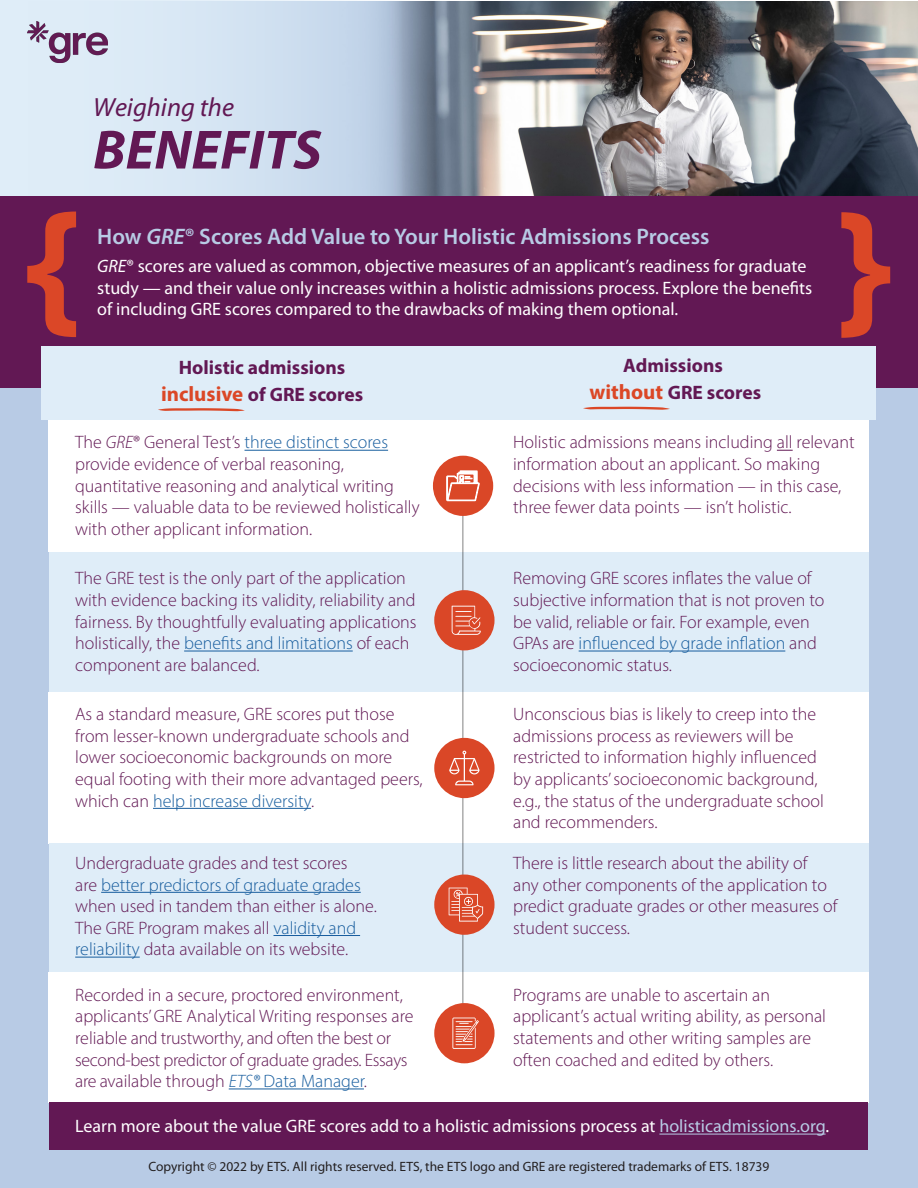
<style>
.page{position:relative;width:918px;height:1188px;background:#fff}
.page>*{position:absolute;margin:0;border:0;box-sizing:border-box;transform-origin:0 0}
.t1{font:700 144px "Open Sans";color:#db4727}
.t2{font:italic 700 55.65px "Myriad Pro";color:#621854}
.t3{font:italic 26.4px "Myriad Pro";color:#621854}
.t4{font:600 22.5px "Myriad Pro";color:#b8cbe5}
.t5{font:700 19.5px/27px "Myriad Pro";color:#621854;text-align:center}
.t6{font:300 18px/21.6px "Myriad Pro";color:#621854}
.t7{font:18px/21.6px "Myriad Pro";color:#fff}
.t8{font:13.5px "Myriad Pro";color:#231f20}
.s1{font-style:italic}
.s2{font-size:21px;color:#db4726}
.s3{color:#175d9e}
.s4{font-style:italic;color:#175d9e}
.s5{color:#b8cbe5}
</style>
<div class="page">
<img style="left:409px;top:1px;width:509px;height:196px">
<div style="left:0;top:365px;width:918px;height:823px;background:#b8cbe5"></div>
<svg style="left:0;top:0;width:409px;height:197px;fill:#d4e4f2"></svg>
<div style="left:0;top:197px;width:918px;height:191px;background:#621854"></div>
<img style="left:5px;top:0;width:124px;height:84px">
<div style="left:49px;top:420px;width:434px;height:132px;background:#fff"></div>
<div style="left:482px;top:420px;width:386px;height:132px;background:#fff"></div>
<div style="left:49px;top:692px;width:434px;height:152px;background:#fff"></div>
<div style="left:443px;top:692px;width:425px;height:152px;background:#fff"></div>
<div style="left:49px;top:972px;width:434px;height:130px;background:#fff"></div>
<div style="left:443px;top:972px;width:425px;height:130px;background:#fff"></div>
<div style="left:49px;top:552px;width:422px;height:140px;background:#dfedf8"></div>
<div style="left:456px;top:552px;width:412px;height:140px;background:#dfedf8"></div>
<div style="left:49px;top:844px;width:433px;height:128px;background:#dfedf8"></div>
<div style="left:445px;top:844px;width:423px;height:128px;background:#dfedf8"></div>
<hr style="left:245px;top:450px;width:143px;height:1px;background:#175d9e">
<div style="left:49px;top:1102px;width:819px;height:48px;background:#621854"></div>
<hr style="left:659px;top:1134px;width:167px;height:1px;background:#b8cbe5">
<div style="left:462px;top:346px;width:414px;height:74px;background:#dfedf8"></div>
<div style="left:42px;top:346px;width:424px;height:74px;background:#dfedf8"></div>
<svg style="left:777px;top:450px;width:16px;height:1px"></svg>
<svg style="left:158px;top:408px;width:87px;height:3px"></svg>
<svg style="left:583px;top:407px;width:87px;height:3px"></svg>
<hr style="left:463px;top:471px;width:1px;height:549px;background:#000">
<div style="left:433px;top:456px;width:60px;height:60px;background:#da4727;border-radius:50%"></div>
<svg style="left:447px;top:471px;width:32px;height:30px"></svg>
<div style="left:434px;top:590px;width:61px;height:60px;background:#da4727;border-radius:50%"></div>
<svg style="left:452px;top:606px;width:29px;height:29px"></svg>
<div style="left:434px;top:738px;width:61px;height:60px;background:#da4727;border-radius:50%"></div>
<svg style="left:449px;top:751px;width:31px;height:34px"></svg>
<div style="left:434px;top:875px;width:61px;height:60px;background:#da4727;border-radius:50%"></div>
<svg style="left:449px;top:888px;width:34px;height:34px"></svg>
<div style="left:434px;top:1003px;width:61px;height:60px;background:#da4727;border-radius:50%"></div>
<svg style="left:452px;top:1018px;width:27px;height:31px"></svg>
<hr style="left:184px;top:651px;width:169px;height:1px;background:#175d9e">
<hr style="left:153px;top:808px;width:158px;height:1px;background:#175d9e">
<hr style="left:101px;top:892px;width:260px;height:1px;background:#175d9e">
<hr style="left:273px;top:935px;width:87px;height:1px;background:#175d9e">
<hr style="left:75px;top:957px;width:65px;height:1px;background:#175d9e">
<hr style="left:229px;top:1089px;width:135px;height:1px;background:#175d9e">
<hr style="left:579px;top:651px;width:206px;height:1px;background:#175d9e">
<h3 class="t3" style="left:93px;top:91px;width:142px">Weighing the</h3>
<h2 class="t2" style="left:93px;top:114px;width:230px">BENEFITS</h2>
<h1 class="t1" style="left:25px;top:160px;width:58px">{</h1>
<h1 class="t1" style="left:892px;top:389px;width:58px;rotate:-180deg">{</h1>
<p class="t4" style="left:97px;top:222px;width:614px">How <span class="s1">GRE</span>® Scores Add Value to Your Holistic Admissions Process</p>
<p class="t7" style="left:97px;top:255px;width:717px"><span class="s1">GRE</span>® scores are valued as common, objective measures of an applicant’s readiness for graduate study — and their value only increases within a holistic admissions process. Explore the benefits of including GRE scores compared to the drawbacks of making them optional.</p>
<p class="t5" style="left:161px;top:353px;width:204px">Holistic admissions <span class="s2">inclusive</span> of GRE scores</p>
<p class="t5" style="left:589px;top:351px;width:173px">Admissions <span class="s2">without</span> GRE scores</p>
<p class="t6" style="left:75px;top:431px;width:346px">The <span class="s1">GRE</span>® General Test’s <span class="s3">three distinct scores </span>provide evidence of verbal reasoning, quantitative reasoning and analytical writing skills — valuable data to be reviewed holistically with other applicant information.</p>
<p class="t6" style="left:513px;top:431px;width:343px">Holistic admissions means including all relevant information about an applicant. So making decisions with less information — in this case, three fewer data points — isn’t holistic.</p>
<p class="t6" style="left:75px;top:567px;width:343px">The GRE test is the only part of the application with evidence backing its validity, reliability and fairness. By thoughtfully evaluating applications holistically, the <span class="s3">benefits and limitations</span> of each component are balanced.</p>
<p class="t6" style="left:513px;top:567px;width:313px">Removing GRE scores inflates the value of subjective information that is not proven to be valid, reliable or fair. For example, even GPAs are <span class="s3">influenced by grade inflation</span> and socioeconomic status.</p>
<p class="t6" style="left:75px;top:703px;width:349px">As a standard measure, GRE scores put those from lesser-known undergraduate schools and lower socioeconomic backgrounds on more equal footing with their more advantaged peers, which can <span class="s3">help increase diversity</span>.</p>
<p class="t6" style="left:513px;top:703px;width:312px">Unconscious bias is likely to creep into the admissions process as reviewers will be restricted to information highly influenced by applicants’ socioeconomic background, e.g., the status of the undergraduate school and recommenders.</p>
<p class="t6" style="left:75px;top:852px;width:303px">Undergraduate grades and test scores<br>are <span class="s3">better predictors of graduate grades </span>when used in tandem than either is alone.<br>The GRE Program makes all <span class="s3">validity and reliability</span> data available on its website.</p>
<p class="t6" style="left:513px;top:852px;width:326px">There is little research about the ability of<br>any other components of the application to predict graduate grades or other measures of student success.</p>
<p class="t6" style="left:75px;top:984px;width:340px">Recorded in a secure, proctored environment, applicants’ GRE Analytical Writing responses are reliable and trustworthy, and often the best or second-best predictor of graduate grades. Essays are available through <span class="s4">ETS®</span> <span class="s3">Data Manager</span>.</p>
<p class="t6" style="left:513px;top:984px;width:314px">Programs are unable to ascertain an applicant’s actual writing ability, as personal statements and other writing samples are often coached and edited by others.</p>
<p class="t7" style="left:75px;top:1115px;width:756px">Learn more about the value GRE scores add to a holistic admissions process at <span class="s5">holisticadmissions.org</span>.</p>
<p class="t8" style="left:148px;top:1158px;width:623px">Copyright © 2022 by ETS. All rights reserved. ETS, the ETS logo and GRE are registered trademarks of ETS. 18739</p>
</div>
